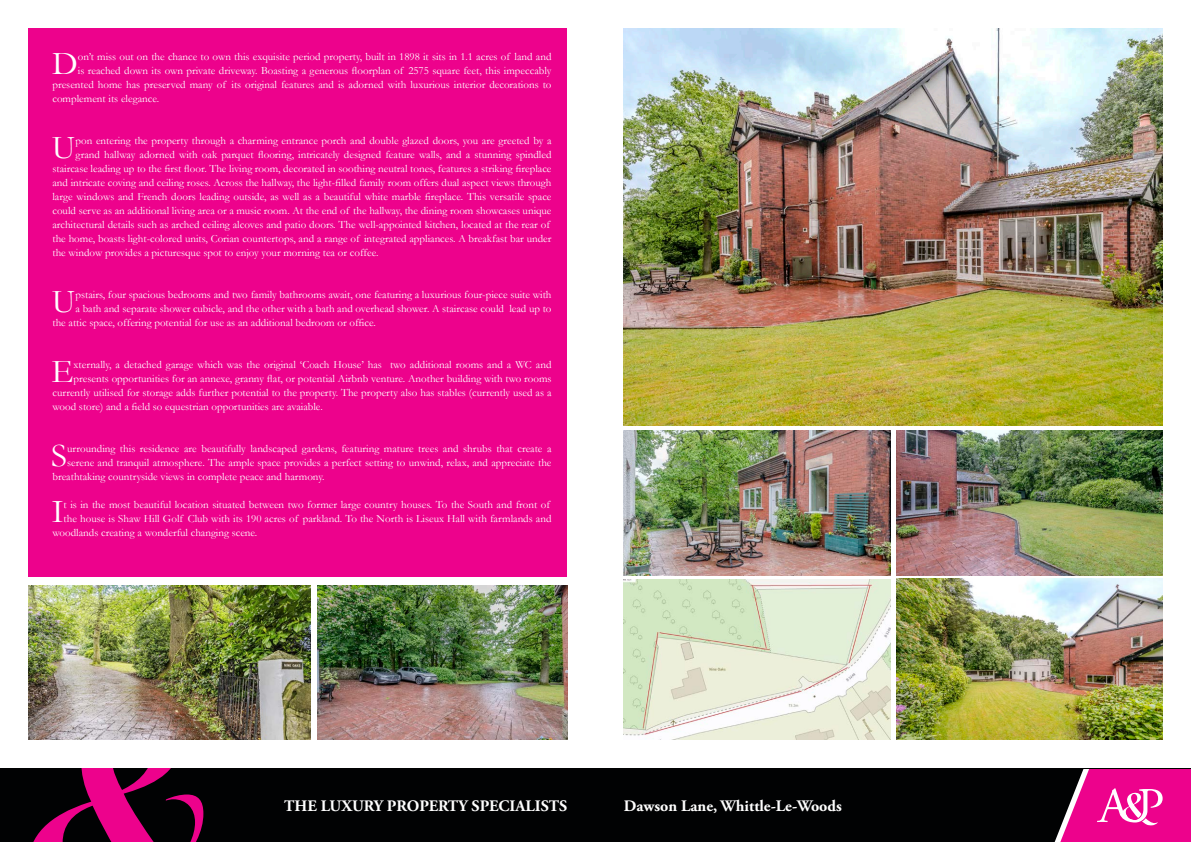
<style>
.page{position:relative;width:1191px;height:842px;background:#fff}
.page>*{position:absolute;margin:0;border:0;box-sizing:border-box;transform-origin:0 0}
.t1{font:33.5px "Garamond";color:#fff}
.t2{font:700 16px "Adobe Garamond Pro";color:#fff}
.t3{font:11px "Garamond";color:#fff}
</style>
<div class="page">
<div style="left:0;top:769px;width:1191px;height:73px;background:#010203"></div>
<svg style="left:33px;top:769px;width:171px;height:73px"></svg>
<svg style="left:1054px;top:769px;width:137px;height:73px;background:#d51e89"></svg>
<img style="left:28px;top:585px;width:282px;height:155px">
<div style="left:28px;top:28px;width:539px;height:549px;background:#ed028c"></div>
<img style="left:624px;top:28px;width:538px;height:397px">
<img style="left:896px;top:578px;width:266px;height:162px">
<img style="left:624px;top:580px;width:266px;height:160px">
<img style="left:896px;top:431px;width:266px;height:144px">
<img style="left:624px;top:431px;width:266px;height:144px">
<img style="left:317px;top:585px;width:250px;height:155px">
<p class="t1" style="left:52px;top:41px;width:27px">D</p>
<p class="t3" style="left:78px;top:49px;width:475px">on’t miss out on the chance to own this exquisite period property, built in 1898 it sits in 1.1 acres of land and</p>
<p class="t3" style="left:78px;top:63px;width:475px">is reached down its own private driveway. Boasting a generous floorplan of 2575 square feet, this impeccably</p>
<p class="t3" style="left:52px;top:77px;width:500px">presented home has preserved many of its original features and is adorned with luxurious interior decorations to</p>
<p class="t3" style="left:52px;top:91px;width:108px">complement its elegance.</p>
<p class="t1" style="left:52px;top:125px;width:25px">U</p>
<p class="t3" style="left:76px;top:133px;width:477px">pon entering the property through a charming entrance porch and double glazed doors, you are greeted by a</p>
<p class="t3" style="left:76px;top:147px;width:477px">grand hallway adorned with oak parquet flooring, intricately designed feature walls, and a stunning spindled</p>
<p class="t3" style="left:52px;top:161px;width:500px">staircase leading up to the first floor. The living room, decorated in soothing neutral tones, features a striking fireplace</p>
<p class="t3" style="left:52px;top:175px;width:500px">and intricate coving and ceiling roses. Across the hallway, the light-filled family room offers dual aspect views through</p>
<p class="t3" style="left:52px;top:189px;width:500px">large windows and French doors leading outside, as well as a beautiful white marble fireplace. This versatile space</p>
<p class="t3" style="left:52px;top:203px;width:500px">could serve as an additional living area or a music room. At the end of the hallway, the dining room showcases unique</p>
<p class="t3" style="left:52px;top:217px;width:499px">architectural details such as arched ceiling alcoves and patio doors. The well-appointed kitchen, located at the rear of</p>
<p class="t3" style="left:52px;top:231px;width:500px">the home, boasts light-colored units, Corian countertops, and a range of integrated appliances. A breakfast bar under</p>
<p class="t3" style="left:52px;top:245px;width:327px">the window provides a picturesque spot to enjoy your morning tea or coffee.</p>
<p class="t1" style="left:52px;top:279px;width:25px">U</p>
<p class="t3" style="left:76px;top:287px;width:477px">pstairs, four spacious bedrooms and two family bathrooms await, one featuring a luxurious four-piece suite with</p>
<p class="t3" style="left:76px;top:301px;width:477px">a bath and separate shower cubicle, and the other with a bath and overhead shower. A staircase could lead up to</p>
<p class="t3" style="left:52px;top:315px;width:325px">the attic space, offering potential for use as an additional bedroom or office.</p>
<p class="t1" style="left:52px;top:349px;width:23px">E</p>
<p class="t3" style="left:74px;top:357px;width:479px">xternally, a detached garage which was the original ‘Coach House’ has two additional rooms and a WC and</p>
<p class="t3" style="left:74px;top:371px;width:479px">presents opportunities for an annexe, granny flat, or potential Airbnb venture. Another building with two rooms</p>
<p class="t3" style="left:52px;top:385px;width:500px">currently utilised for storage adds further potential to the property. The property also has stables (currently used as a</p>
<p class="t3" style="left:52px;top:399px;width:272px">wood store) and a field so equestrian opportunities are avaiable.</p>
<p class="t1" style="left:51px;top:433px;width:18px">S</p>
<p class="t3" style="left:67px;top:441px;width:486px">urrounding this residence are beautifully landscaped gardens, featuring mature trees and shrubs that create a</p>
<p class="t3" style="left:67px;top:455px;width:486px">serene and tranquil atmosphere. The ample space provides a perfect setting to unwind, relax, and appreciate the</p>
<p class="t3" style="left:52px;top:469px;width:274px">breathtaking countryside views in complete peace and harmony.</p>
<p class="t1" style="left:52px;top:489px;width:13px">I</p>
<p class="t3" style="left:64px;top:497px;width:488px">t is in the most beautiful location situated between two former large country houses. To the South and front of</p>
<p class="t3" style="left:64px;top:511px;width:489px">the house is Shaw Hill Golf Club with its 190 acres of parkland. To the North is Liseux Hall with farmlands and</p>
<p class="t3" style="left:52px;top:525px;width:206px">woodlands creating a wonderful changing scene.</p>
<p class="t2" style="left:284px;top:797px;width:284px">THE LUXURY PROPERTY SPECIALISTS</p>
<p class="t2" style="left:624px;top:797px;width:219px">Dawson Lane, Whittle-Le-Woods</p>
</div>
